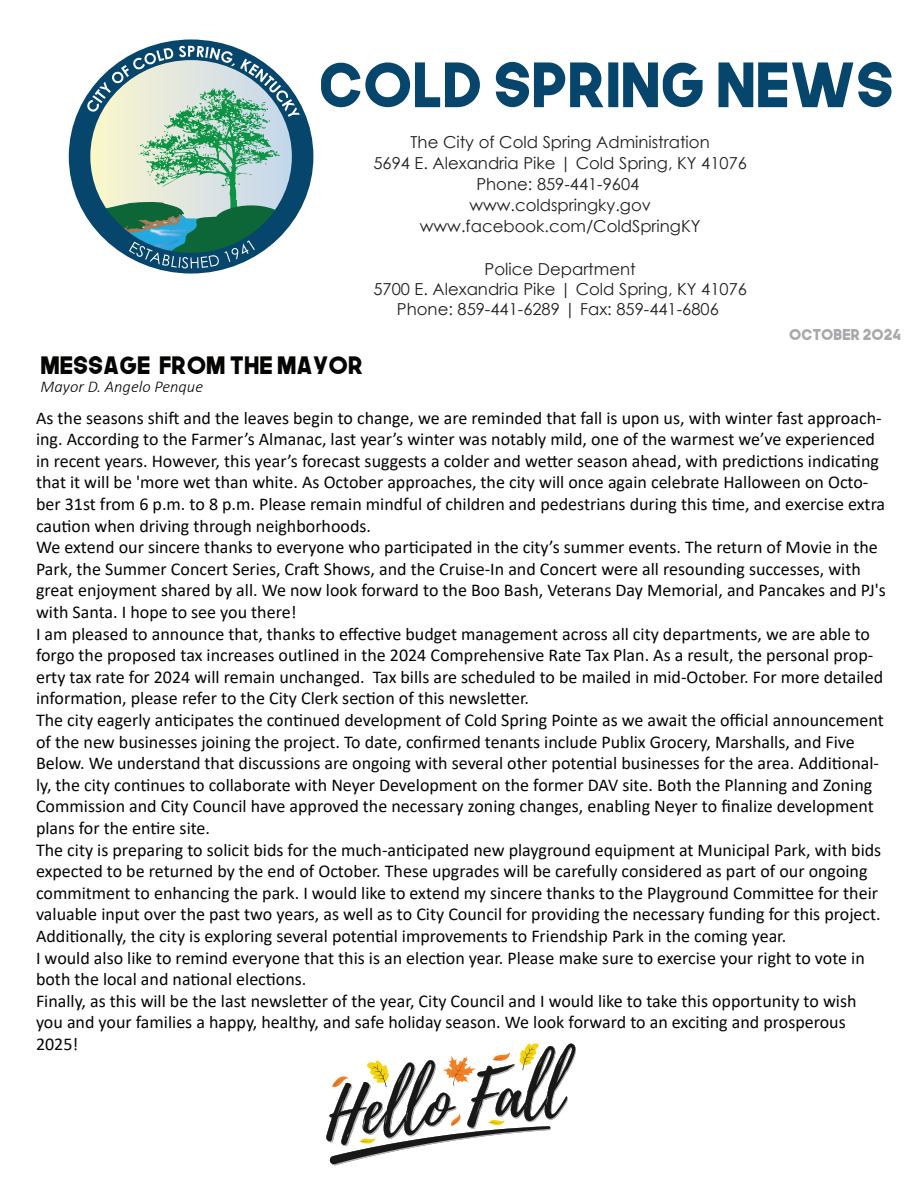
<style>
.page{position:relative;width:918px;height:1188px;background:#fff}
.page>*{position:absolute;margin:0;border:0;box-sizing:border-box;transform-origin:0 0}
.t1{font:60.75px "The Next Font";color:#07466c}
.t2{font:24px "The Next Font";color:#060504}
.t3{font:18px/21.6px "Calibri";color:#060504}
.t4{font:16.5px/21px "Century Gothic";color:#231f20;text-align:center}
.t5{font:italic 300 16.5px "Calibri";color:#060504}
.t6{font:15px "The Next Font";color:#a8a9ad}
</style>
<div class="page">
<svg style="left:69px;top:39px;width:244px;height:235px"></svg>
<svg style="left:86px;top:46px;width:214px;height:223px;background:#8db4ad"></svg>
<svg style="left:326px;top:1043px;width:250px;height:123px"></svg>
<h1 class="t1" style="left:319px;top:44px;width:577px">COLD SPRING NEWS</h1>
<p class="t4" style="left:373px;top:131px;width:375px">The City of Cold Spring Administration<br>5694 E. Alexandria Pike | Cold Spring, KY 41076<br>Phone: 859-441-9604<br>www.coldspringky.gov www.facebook.com/ColdSpringKY</p>
<p class="t4" style="left:373px;top:259px;width:375px;line-height:19.8px">Police Department<br>5700 E. Alexandria Pike | Cold Spring, KY 41076<br>Phone: 859-441-6289 | Fax: 859-441-6806</p>
<p class="t6" style="left:789px;top:324px;width:113px">OCTOBER 2024</p>
<h2 class="t2" style="left:41px;top:349px;width:324px">MESSAGE FROM THE MAYOR</h2>
<p class="t3" style="left:36px;top:406px;width:851px">As the seasons shift and the leaves begin to change, we are reminded that fall is upon us, with winter fast approach&shy;ing. According to the Farmer’s Almanac, last year’s winter was notably mild, one of the warmest we’ve experienced in recent years. However, this year’s forecast suggests a colder and wetter season ahead, with predictions indicating that it will be 'more wet than white. As October approaches, the city will once again celebrate Halloween on Octo&shy;ber 31st from 6 p.m. to 8 p.m. Please remain mindful of children and pedestrians during this time, and exercise extra caution when driving through neighborhoods.<br>We extend our sincere thanks to everyone who participated in the city’s summer events. The return of Movie in the Park, the Summer Concert Series, Craft Shows, and the Cruise-In and Concert were all resounding successes, with great enjoyment shared by all. We now look forward to the Boo Bash, Veterans Day Memorial, and Pancakes and PJ's with Santa. I hope to see you there!<br>I am pleased to announce that, thanks to effective budget management across all city departments, we are able to forgo the proposed tax increases outlined in the 2024 Comprehensive Rate Tax Plan. As a result, the personal prop&shy;erty tax rate for 2024 will remain unchanged. Tax bills are scheduled to be mailed in mid-October. For more detailed information, please refer to the City Clerk section of this newsletter.<br>The city eagerly anticipates the continued development of Cold Spring Pointe as we await the official announcement of the new businesses joining the project. To date, confirmed tenants include Publix Grocery, Marshalls, and Five Below. We understand that discussions are ongoing with several other potential businesses for the area. Additional&shy;ly, the city continues to collaborate with Neyer Development on the former DAV site. Both the Planning and Zoning Commission and City Council have approved the necessary zoning changes, enabling Neyer to finalize development plans for the entire site.<br>The city is preparing to solicit bids for the much-anticipated new playground equipment at Municipal Park, with bids expected to be returned by the end of October. These upgrades will be carefully considered as part of our ongoing commitment to enhancing the park. I would like to extend my sincere thanks to the Playground Committee for their valuable input over the past two years, as well as to City Council for providing the necessary funding for this project.<br>Additionally, the city is exploring several potential improvements to Friendship Park in the coming year.<br>I would also like to remind everyone that this is an election year. Please make sure to exercise your right to vote in both the local and national elections.<br>Finally, as this will be the last newsletter of the year, City Council and I would like to take this opportunity to wish you and your families a happy, healthy, and safe holiday season. We look forward to an exciting and prosperous 2025!</p>
<p class="t5" style="left:41px;top:376px;width:164px">Mayor D. Angelo Penque</p>
</div>
